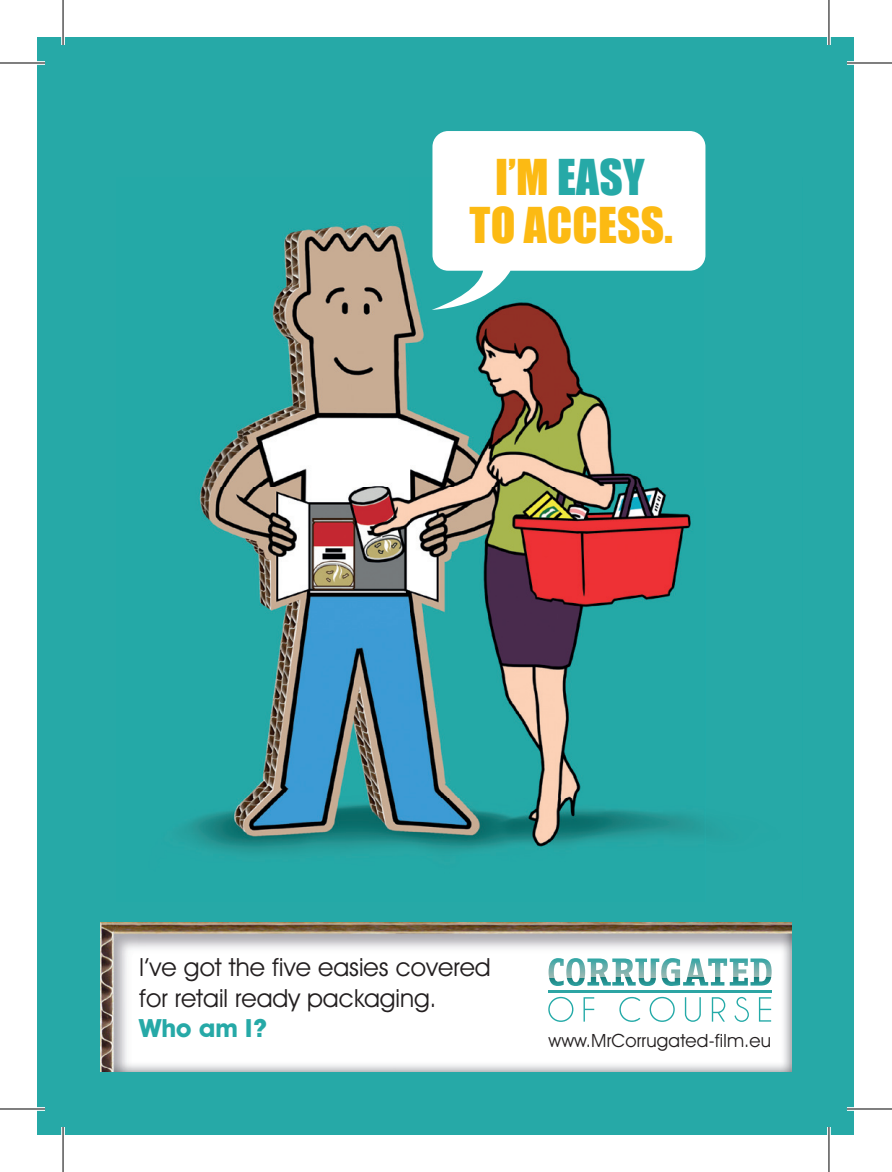
<style>
.page{position:relative;width:892px;height:1172px;background:#fff}
.page>*{position:absolute;margin:0;border:0;box-sizing:border-box;transform-origin:0 0}
.t1{font:45.3px/48.3px "Impact";letter-spacing:.005em;color:#fcba13;text-align:center}
.t2{font:25.2px/30.9px "Avant Garde IT Cby BT";color:#231f20}
.t3{font:700 25.2px "Avant Garde IT Cby BT";color:#26a9a7}
.t4{font:18.3px "Avant Garde IT Cby BT";letter-spacing:.01em;color:#231f20}
.s1{color:#26a9a7}
</style>
<div class="page">
<div style="left:37px;top:37px;width:816px;height:1097px;background:#26a9a7"></div>
<img style="left:100px;top:923px;width:691px;height:149px">
<hr style="left:548px;top:990px;width:223px;height:3px;background:#2da5a4">
<svg style="left:548px;top:997px;width:25px;height:25px"></svg>
<svg style="left:583px;top:997px;width:11px;height:25px"></svg>
<svg style="left:619px;top:997px;width:21px;height:25px"></svg>
<svg style="left:649px;top:997px;width:25px;height:25px"></svg>
<svg style="left:684px;top:997px;width:16px;height:25px"></svg>
<svg style="left:711px;top:997px;width:14px;height:25px"></svg>
<svg style="left:734px;top:997px;width:14px;height:25px"></svg>
<svg style="left:758px;top:997px;width:13px;height:25px"></svg>
<svg style="left:548px;top:958px;width:223px;height:28px;background:#a7d1d0"></svg>
<img style="left:188px;top:177px;width:518px;height:676px">
<svg style="left:431px;top:131px;width:274px;height:179px;fill:#fff"></svg>
<svg style="left:37px;top:61px;width:8px;height:4px"></svg>
<svg style="left:847px;top:61px;width:7px;height:4px"></svg>
<svg style="left:0;top:1107px;width:45px;height:4px"></svg>
<svg style="left:847px;top:1107px;width:44px;height:4px"></svg>
<svg style="left:61px;top:37px;width:4px;height:8px"></svg>
<svg style="left:61px;top:1127px;width:4px;height:8px"></svg>
<svg style="left:827px;top:0;width:3px;height:45px"></svg>
<svg style="left:826px;top:1127px;width:4px;height:45px"></svg>
<hr style="left:0;top:62px;width:45px;height:2px;background:#000">
<hr style="left:846px;top:62px;width:45px;height:2px;background:#000">
<hr style="left:0;top:1108px;width:45px;height:1px;background:#000">
<hr style="left:846px;top:1108px;width:45px;height:1px;background:#000">
<hr style="left:62px;top:0;width:2px;height:45px;background:#000">
<hr style="left:62px;top:1127px;width:2px;height:45px;background:#000">
<hr style="left:828px;top:0;width:1px;height:45px;background:#000">
<hr style="left:828px;top:1127px;width:1px;height:45px;background:#000">
<h1 class="t1" style="left:469px;top:153px;width:205px">I’M <span class="s1">EASY<br></span>TO ACCESS.</h1>
<p class="t2" style="left:139px;top:951px;width:353px">I’ve got the five easies covered for retail ready packaging.</p>
<p class="t3" style="left:139px;top:1013px;width:129px">Who am I?</p>
<p class="t4" style="left:548px;top:1029px;width:224px">www.MrCorrugated-film.eu</p>
</div>
